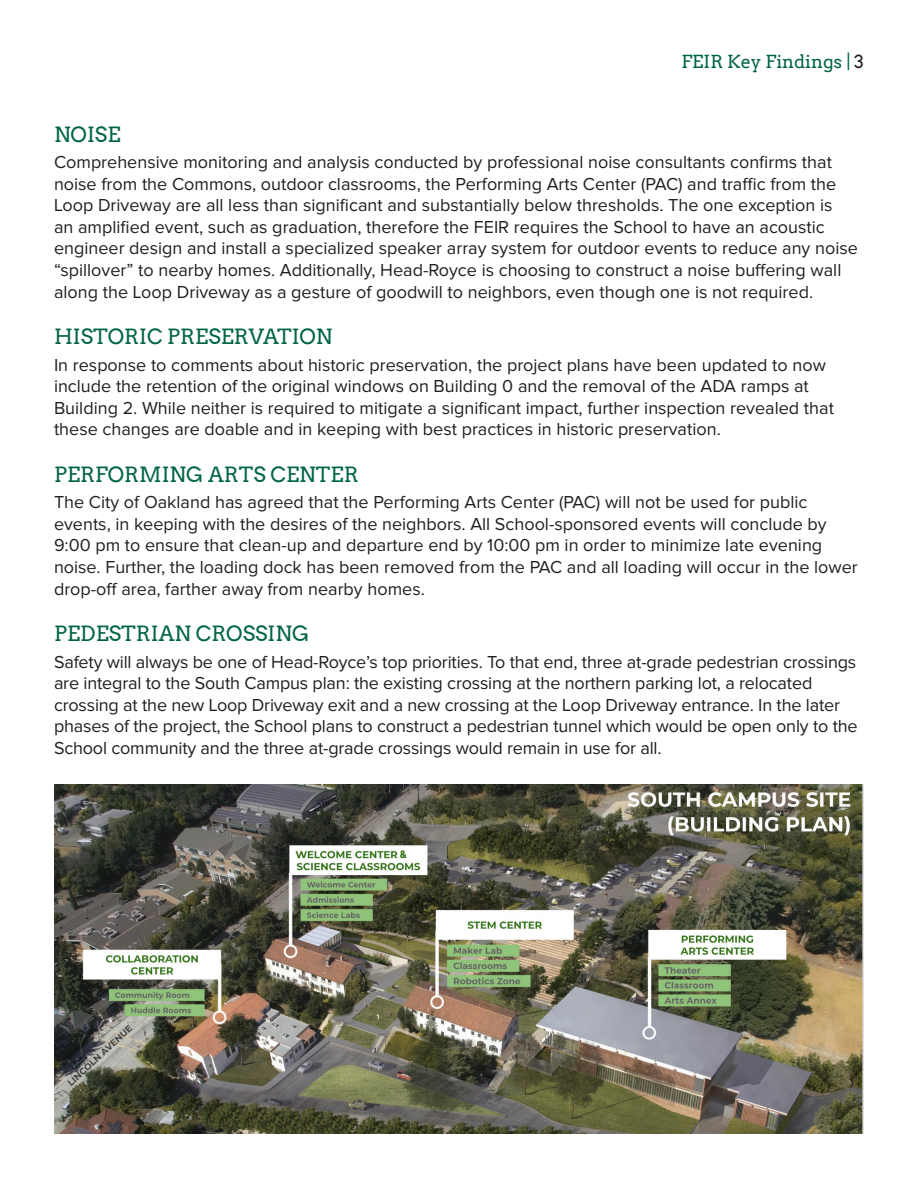
<style>
.page{position:relative;width:918px;height:1188px;background:#fff}
.page>*{position:absolute;margin:0;border:0;box-sizing:border-box;transform-origin:0 0}
.Paragraph_Style_3{font:21px "Arvo";color:#006544}
.t1{font:18px/21.6px "Proxima Nova";color:#231f20}
.t2{font:18px "Arvo";color:#006544}
.s1{color:#231f20}
</style>
<div class="page">
<img style="left:54px;top:785px;width:810px;height:349px">
<p class="t2" style="left:681px;top:50px;width:184px">FEIR Key Findings | <span class="s1">3</span></p>
<p class="Paragraph_Style_3" style="left:54px;top:122px;width:68px">NOISE</p>
<p class="t1" style="left:54px;top:152px;width:805px">Comprehensive monitoring and analysis conducted by professional noise consultants confirms that noise from the Commons, outdoor classrooms, the Performing Arts Center (PAC) and traffic from the Loop Driveway are all less than significant and substantially below thresholds. The one exception is<br>an amplified event, such as graduation, therefore the FEIR requires the School to have an acoustic engineer design and install a specialized speaker array system for outdoor events to reduce any noise “spillover” to nearby homes. Additionally, Head-Royce is choosing to construct a noise buffering wall along the Loop Driveway as a gesture of goodwill to neighbors, even though one is not required.</p>
<p class="Paragraph_Style_3" style="left:54px;top:324px;width:280px">HISTORIC PRESERVATION</p>
<p class="t1" style="left:54px;top:355px;width:781px">In response to comments about historic preservation, the project plans have been updated to now include the retention of the original windows on Building 0 and the removal of the ADA ramps at Building 2. While neither is required to mitigate a significant impact, further inspection revealed that these changes are doable and in keeping with best practices in historic preservation.</p>
<p class="Paragraph_Style_3" style="left:54px;top:462px;width:306px">PERFORMING ARTS CENTER</p>
<p class="t1" style="left:54px;top:492px;width:805px">The City of Oakland has agreed that the Performing Arts Center (PAC) will not be used for public events, in keeping with the desires of the neighbors. All School-sponsored events will conclude by 9:00 pm to ensure that clean-up and departure end by 10:00 pm in order to minimize late evening noise. Further, the loading dock has been removed from the PAC and all loading will occur in the lower drop-off area, farther away from nearby homes.</p>
<p class="Paragraph_Style_3" style="left:54px;top:621px;width:257px">PEDESTRIAN CROSSING</p>
<p class="t1" style="left:54px;top:652px;width:805px">Safety will always be one of Head-Royce’s top priorities. To that end, three at-grade pedestrian crossings are integral to the South Campus plan: the existing crossing at the northern parking lot, a relocated crossing at the new Loop Driveway exit and a new crossing at the Loop Driveway entrance. In the later phases of the project, the School plans to construct a pedestrian tunnel which would be open only to the School community and the three at-grade crossings would remain in use for all.</p>
</div>
